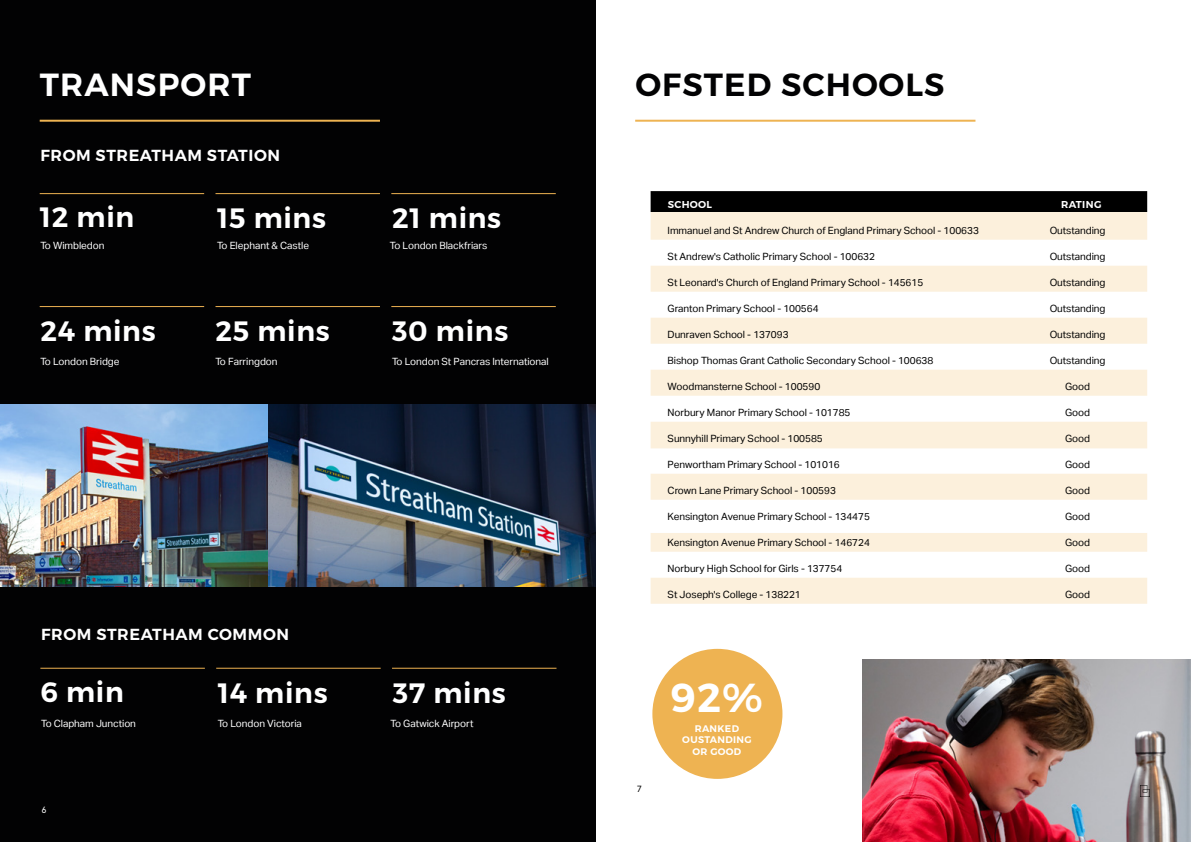
<style>
.page{position:relative;width:1191px;height:842px;background:#fff}
.page>*{position:absolute;margin:0;border:0;box-sizing:border-box;transform-origin:0 0}
.t1{font:600 40.4px "Montserrat";color:#fff}
.t2{font:600 32px "Montserrat";letter-spacing:.035em;color:#020203}
.t3{font:600 32px "Montserrat";letter-spacing:.035em;color:#fff}
.t4{font:600 28px "Montserrat";letter-spacing:.025em;color:#fff}
.t5{font:600 16px "Montserrat";letter-spacing:.035em;color:#fff}
.t6{font:10px "Aktiv Grotesk";letter-spacing:-.005em;color:#000}
.t7{font:10px "Aktiv Grotesk";letter-spacing:-.005em;color:#fff}
.t8{font:600 10px "Montserrat";letter-spacing:.035em;color:#fff}
.t9{font:600 9.6px/11.5px "Montserrat";letter-spacing:.035em;color:#fff;text-align:center}
.t10{font:9px "Apercu Mono";color:#000}
.t11{font:9px "Apercu Mono";color:#fff}
</style>
<div class="page">
<div style="left:0;top:0;width:595px;height:842px;background:#020203"></div>
<img style="left:0;top:404px;width:595px;height:182px">
<img style="left:862px;top:659px;width:329px;height:183px">
<svg style="left:1140px;top:785px;width:9px;height:11px"></svg>
<hr style="left:40px;top:120px;width:340px;height:2px;background:#eeb352">
<hr style="left:635px;top:120px;width:340px;height:2px;background:#eeb352">
<div style="left:652px;top:649px;width:130px;height:130px;background:#eeb352;border-radius:50%"></div>
<div style="left:650px;top:191px;width:497px;height:21px;background:#000"></div>
<svg style="left:650px;top:212px;width:497px;height:392px;fill:#fcf3e4"></svg>
<hr style="left:40px;top:306px;width:164px;height:1px;background:#eeb352">
<hr style="left:40px;top:193px;width:164px;height:1px;background:#eeb352">
<hr style="left:40px;top:668px;width:165px;height:1px;background:#eeb352">
<hr style="left:215px;top:306px;width:165px;height:1px;background:#eeb352">
<hr style="left:215px;top:193px;width:165px;height:1px;background:#eeb352">
<hr style="left:216px;top:668px;width:165px;height:1px;background:#eeb352">
<hr style="left:391px;top:306px;width:165px;height:1px;background:#eeb352">
<hr style="left:391px;top:193px;width:165px;height:1px;background:#eeb352">
<hr style="left:392px;top:668px;width:164px;height:1px;background:#eeb352">
<h2 class="t3" style="left:40px;top:65px;width:213px">TRANSPORT</h2>
<h2 class="t2" style="left:635px;top:65px;width:311px">OFSTED SCHOOLS</h2>
<h3 class="t5" style="left:40px;top:145px;width:241px">FROM STREATHAM STATION</h3>
<h3 class="t4" style="left:40px;top:200px;width:96px">12 min</h3>
<h3 class="t4" style="left:217px;top:201px;width:111px">15 mins</h3>
<h3 class="t4" style="left:392px;top:201px;width:111px">21 mins</h3>
<p class="t7" style="left:40px;top:239px;width:66px">To Wimbledon</p>
<p class="t7" style="left:217px;top:239px;width:93px">To Elephant &amp; Castle</p>
<p class="t7" style="left:390px;top:239px;width:99px">To London Blackfriars</p>
<h3 class="t4" style="left:40px;top:313px;width:117px">24 mins</h3>
<h3 class="t4" style="left:215px;top:313px;width:116px">25 mins</h3>
<h3 class="t4" style="left:392px;top:313px;width:118px">30 mins</h3>
<p class="t7" style="left:40px;top:356px;width:81px">To London Bridge</p>
<p class="t7" style="left:215px;top:356px;width:64px">To Farringdon</p>
<p class="t7" style="left:392px;top:356px;width:158px">To London St Pancras International</p>
<h3 class="t5" style="left:41px;top:625px;width:249px">FROM STREATHAM COMMON</h3>
<h3 class="t4" style="left:40px;top:674px;width:85px">6 min</h3>
<p class="t7" style="left:41px;top:718px;width:96px">To Clapham Junction</p>
<p class="t11" style="left:41px;top:804px;width:7px">6</p>
<h3 class="t4" style="left:218px;top:676px;width:111px">14 mins</h3>
<p class="t7" style="left:218px;top:718px;width:86px">To London Victoria</p>
<h3 class="t4" style="left:393px;top:676px;width:115px">37 mins</h3>
<p class="t7" style="left:390px;top:718px;width:84px">To Gatwick Airport</p>
<p class="t8" style="left:667px;top:198px;width:46px">SCHOOL</p>
<p class="t8" style="left:1061px;top:198px;width:42px">RATING</p>
<p class="t6" style="left:667px;top:225px;width:313px">Immanuel and St Andrew Church of England Primary School - 100633</p>
<p class="t6" style="left:1049px;top:225px;width:57px">Outstanding</p>
<p class="t6" style="left:667px;top:251px;width:209px">St Andrew's Catholic Primary School - 100632</p>
<p class="t6" style="left:1049px;top:251px;width:57px">Outstanding</p>
<p class="t6" style="left:667px;top:277px;width:257px">St Leonard's Church of England Primary School - 145615</p>
<p class="t6" style="left:1049px;top:277px;width:57px">Outstanding</p>
<p class="t6" style="left:667px;top:303px;width:152px">Granton Primary School - 100564</p>
<p class="t6" style="left:1049px;top:303px;width:57px">Outstanding</p>
<p class="t6" style="left:667px;top:329px;width:122px">Dunraven School - 137093</p>
<p class="t6" style="left:1049px;top:329px;width:57px">Outstanding</p>
<p class="t6" style="left:667px;top:355px;width:267px">Bishop Thomas Grant Catholic Secondary School - 100638</p>
<p class="t6" style="left:1049px;top:355px;width:57px">Outstanding</p>
<p class="t6" style="left:667px;top:381px;width:154px">Woodmansterne School - 100590</p>
<p class="t6" style="left:1065px;top:381px;width:26px">Good</p>
<p class="t6" style="left:667px;top:407px;width:184px">Norbury Manor Primary School - 101785</p>
<p class="t6" style="left:1065px;top:407px;width:26px">Good</p>
<p class="t6" style="left:667px;top:433px;width:157px">Sunnyhill Primary School - 100585</p>
<p class="t6" style="left:1065px;top:433px;width:26px">Good</p>
<p class="t6" style="left:667px;top:459px;width:174px">Penwortham Primary School - 101016</p>
<p class="t6" style="left:1065px;top:459px;width:26px">Good</p>
<p class="t6" style="left:667px;top:485px;width:170px">Crown Lane Primary School - 100593</p>
<p class="t6" style="left:1065px;top:485px;width:26px">Good</p>
<p class="t6" style="left:667px;top:511px;width:204px">Kensington Avenue Primary School - 134475</p>
<p class="t6" style="left:1065px;top:511px;width:26px">Good</p>
<p class="t6" style="left:667px;top:537px;width:204px">Kensington Avenue Primary School - 146724</p>
<p class="t6" style="left:1065px;top:537px;width:26px">Good</p>
<p class="t6" style="left:667px;top:563px;width:176px">Norbury High School for Girls - 137754</p>
<p class="t6" style="left:1065px;top:563px;width:26px">Good</p>
<p class="t6" style="left:667px;top:589px;width:135px">St Joseph's College - 138221</p>
<p class="t6" style="left:1065px;top:589px;width:26px">Good</p>
<p class="t10" style="left:636px;top:783px;width:7px">7</p>
<h1 class="t1" style="left:670px;top:672px;width:94px">92%</h1>
<p class="t9" style="left:682px;top:723px;width:71px">RANKED<br>OUSTANDING<br>OR GOOD</p>
</div>
